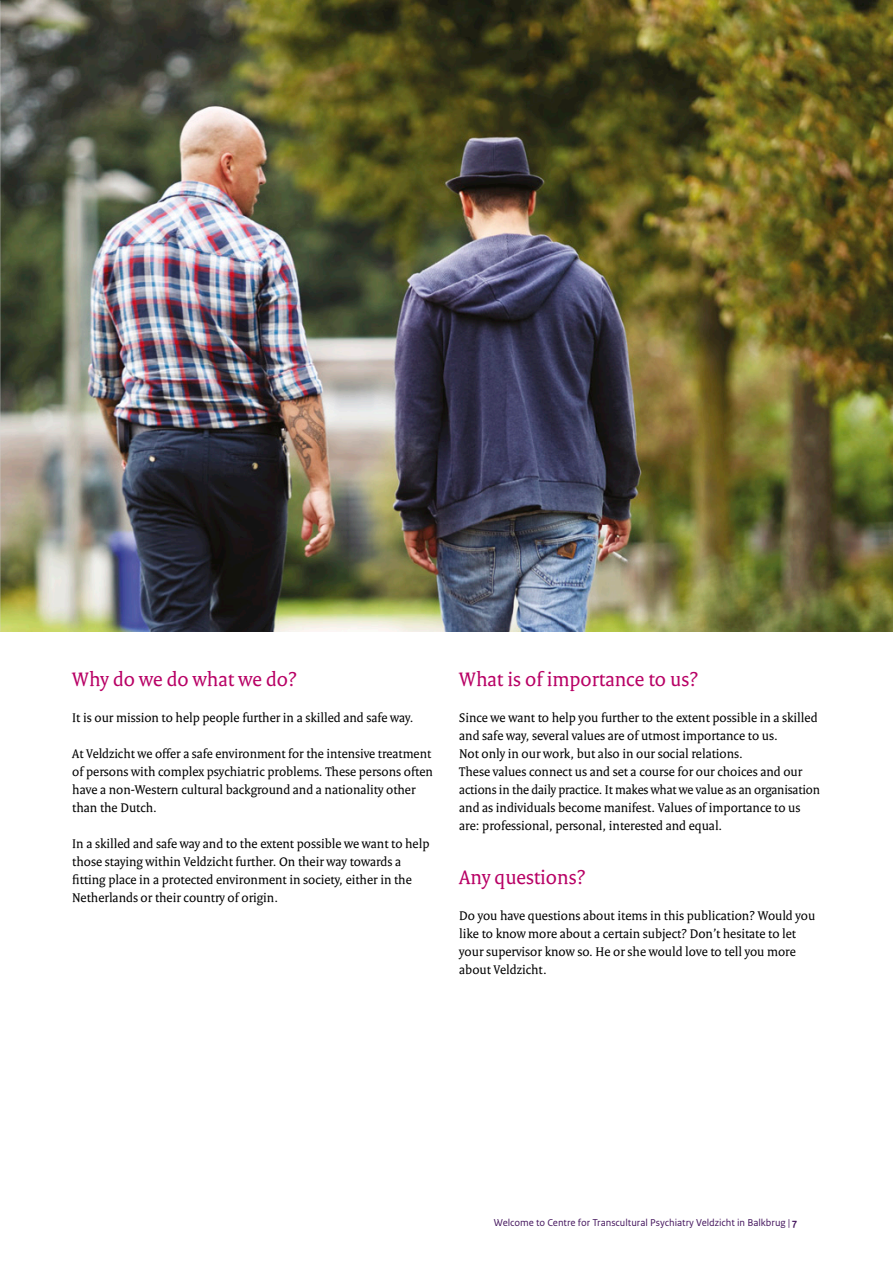
<style>
.page{position:relative;width:893px;height:1263px;background:#fff}
.page>*{position:absolute;margin:0;border:0;box-sizing:border-box;transform-origin:0 0}
._04_RO_Paragraafkop{font:21px "Rijksoverheid Serif";color:#b80065}
._10_RO_Broodtekst_Se{font:13.5px/18px "Rijksoverheid Serif";color:#000}
.t1{font:10.5px "Rijksoverheid Sans Text";color:#44155d}
.s1{font-weight:700}
</style>
<div class="page">
<img style="left:1px;top:0;width:892px;height:631px">
<img style="left:0;top:0;width:1px;height:631px">
<p class="_04_RO_Paragraafkop" style="left:72px;top:667px;width:226px">Why do we do what we do?</p>
<p class="_10_RO_Broodtekst_Se" style="left:72px;top:708px;width:343px">It is our mission to help people further in a skilled and safe way.</p>
<p class="_10_RO_Broodtekst_Se" style="left:72px;top:744px;width:362px">At Veldzicht we offer a safe environment for the intensive treatment of persons with complex psychiatric problems. These persons often have a non-Western cultural background and a nationality other than the Dutch.</p>
<p class="_10_RO_Broodtekst_Se" style="left:72px;top:834px;width:359px">In a skilled and safe way and to the extent possible we want to help those staying within Veldzicht further. On their way towards a fitting place in a protected environment in society, either in the Netherlands or their country of origin.</p>
<p class="_04_RO_Paragraafkop" style="left:459px;top:667px;width:241px">What is of importance to us?</p>
<p class="_10_RO_Broodtekst_Se" style="left:459px;top:708px;width:360px">Since we want to help you further to the extent possible in a skilled and safe way, several values are of utmost importance to us.</p>
<p class="_10_RO_Broodtekst_Se" style="left:459px;top:744px;width:285px">Not only in our work, but also in our social relations.</p>
<p class="_10_RO_Broodtekst_Se" style="left:459px;top:762px;width:362px">These values connect us and set a course for our choices and our actions in the daily practice. It makes what we value as an organisation and as individuals become manifest. Values of importance to us are: professional, personal, interested and equal.</p>
<p class="_04_RO_Paragraafkop" style="left:459px;top:865px;width:128px">Any questions?</p>
<p class="_10_RO_Broodtekst_Se" style="left:459px;top:906px;width:357px">Do you have questions about items in this publication? Would you like to know more about a certain subject? Don’t hesitate to let your supervisor know so. He or she would love to tell you more about Veldzicht.</p>
<p class="t1" style="left:494px;top:1216px;width:305px">Welcome to Centre for Transcultural Psychiatry Veldzicht in Balkbrug | <span class="s1">7</span></p>
</div>
